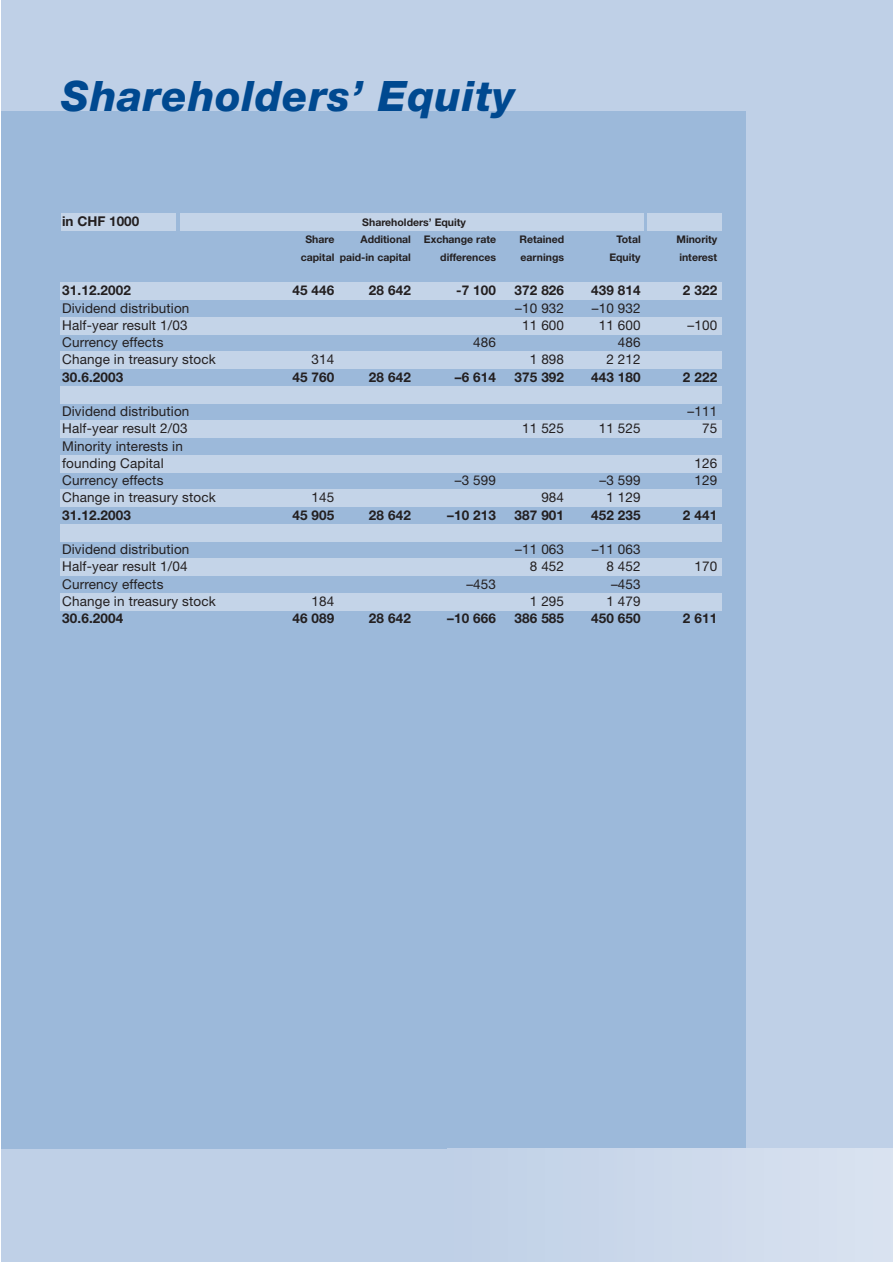
<style>
.page{position:relative;width:893px;height:1262px;background:#fff}
.page>*{position:absolute;margin:0;border:0;box-sizing:border-box;transform-origin:0 0}
.t1{font:italic 800 42px "Helvetica Neue";letter-spacing:.02em;color:#004990}
.t2{font:13.5px/17.2px "Helvetica Neue";letter-spacing:.01em;color:#231f20}
.t3{font:700 13.5px "Helvetica Neue";letter-spacing:.01em;color:#231f20}
.t4{font:700 10.5px "Helvetica Neue";color:#231f20}
</style>
<div class="page">
<div style="left:1px;top:0;width:891px;height:1262px;background:#bfd0e7"></div>
<div style="left:1px;top:111px;width:744px;height:1037px;background:#9cb9da"></div>
<div style="left:448px;top:1148px;width:444px;height:114px;background:#ccd9eb"></div>
<div style="left:61px;top:282px;width:661px;height:18px;background:#c4d4e8"></div>
<div style="left:61px;top:317px;width:661px;height:17px;background:#c4d4e8"></div>
<div style="left:61px;top:351px;width:661px;height:18px;background:#c4d4e8"></div>
<div style="left:61px;top:386px;width:661px;height:17px;background:#c4d4e8"></div>
<div style="left:61px;top:420px;width:661px;height:18px;background:#c4d4e8"></div>
<div style="left:61px;top:455px;width:661px;height:17px;background:#c4d4e8"></div>
<div style="left:61px;top:489px;width:661px;height:18px;background:#c4d4e8"></div>
<div style="left:61px;top:524px;width:661px;height:17px;background:#c4d4e8"></div>
<div style="left:61px;top:558px;width:661px;height:18px;background:#c4d4e8"></div>
<div style="left:61px;top:593px;width:661px;height:17px;background:#c4d4e8"></div>
<div style="left:180px;top:213px;width:463px;height:18px;background:#c4d4e8"></div>
<div style="left:61px;top:213px;width:114px;height:18px;background:#c4d4e8"></div>
<div style="left:647px;top:213px;width:75px;height:18px;background:#c4d4e8"></div>
<h1 class="t1" style="left:61px;top:81px;width:455px">Shareholders’ Equity</h1>
<p class="t3" style="left:62px;top:217px;width:79px">in CHF 1000</p>
<p class="t4" style="left:362px;top:219px;width:105px">Shareholders’ Equity</p>
<p class="t4" style="left:305px;top:236px;width:30px">Share</p>
<p class="t4" style="left:360px;top:236px;width:137px">Additional Exchange rate</p>
<p class="t4" style="left:519px;top:236px;width:46px">Retained</p>
<p class="t4" style="left:616px;top:236px;width:26px">Total</p>
<p class="t4" style="left:676px;top:236px;width:42px">Minority</p>
<p class="t4" style="left:301px;top:253px;width:112px">capital paid-in capital</p>
<p class="t4" style="left:440px;top:253px;width:57px">differences</p>
<p class="t4" style="left:520px;top:253px;width:45px">earnings</p>
<p class="t4" style="left:609px;top:253px;width:33px">Equity</p>
<p class="t4" style="left:679px;top:253px;width:39px">interest</p>
<p class="t3" style="left:62px;top:286px;width:70px">31.12.2002</p>
<p class="t3" style="left:292px;top:286px;width:44px">45 446</p>
<p class="t3" style="left:369px;top:286px;width:44px">28 642</p>
<p class="t3" style="left:456px;top:286px;width:42px">-7 100</p>
<p class="t3" style="left:514px;top:286px;width:51px">372 826</p>
<p class="t3" style="left:591px;top:286px;width:51px">439 814</p>
<p class="t3" style="left:683px;top:286px;width:36px">2 322</p>
<p class="t2" style="left:62px;top:300px;width:129px">Dividend distribution</p>
<p class="t2" style="left:515px;top:300px;width:50px">–10 932</p>
<p class="t2" style="left:591px;top:300px;width:50px">–10 932</p>
<p class="t2" style="left:62px;top:318px;width:127px">Half-year result 1/03</p>
<p class="t2" style="left:522px;top:318px;width:44px">11 600</p>
<p class="t2" style="left:598px;top:318px;width:44px">11 600</p>
<p class="t2" style="left:687px;top:318px;width:31px">–100</p>
<p class="t2" style="left:62px;top:335px;width:103px">Currency effects</p>
<p class="t2" style="left:473px;top:335px;width:24px">486</p>
<p class="t2" style="left:618px;top:335px;width:24px">486</p>
<p class="t2" style="left:62px;top:352px;width:155px">Change in treasury stock</p>
<p class="t2" style="left:311px;top:352px;width:24px">314</p>
<p class="t2" style="left:529px;top:352px;width:36px">1 898</p>
<p class="t2" style="left:606px;top:352px;width:36px">2 212</p>
<p class="t3" style="left:62px;top:372px;width:63px">30.6.2003</p>
<p class="t3" style="left:292px;top:372px;width:44px">45 760</p>
<p class="t3" style="left:369px;top:372px;width:44px">28 642</p>
<p class="t3" style="left:455px;top:372px;width:43px">–6 614</p>
<p class="t3" style="left:514px;top:372px;width:51px">375 392</p>
<p class="t3" style="left:591px;top:372px;width:51px">443 180</p>
<p class="t3" style="left:683px;top:372px;width:36px">2 222</p>
<p class="t2" style="left:62px;top:404px;width:129px">Dividend distribution</p>
<p class="t2" style="left:687px;top:404px;width:31px">–111</p>
<p class="t2" style="left:62px;top:421px;width:127px">Half-year result 2/03</p>
<p class="t2" style="left:522px;top:421px;width:44px">11 525</p>
<p class="t2" style="left:598px;top:421px;width:44px">11 525</p>
<p class="t2" style="left:702px;top:421px;width:17px">75</p>
<p class="t2" style="left:62px;top:438px;width:122px">Minority interests in founding Capital</p>
<p class="t2" style="left:694px;top:456px;width:24px">126</p>
<p class="t2" style="left:62px;top:473px;width:103px">Currency effects</p>
<p class="t2" style="left:455px;top:473px;width:43px">–3 599</p>
<p class="t2" style="left:599px;top:473px;width:43px">–3 599</p>
<p class="t2" style="left:694px;top:473px;width:24px">129</p>
<p class="t2" style="left:62px;top:490px;width:155px">Change in treasury stock</p>
<p class="t2" style="left:311px;top:490px;width:24px">145</p>
<p class="t2" style="left:541px;top:490px;width:24px">984</p>
<p class="t2" style="left:606px;top:490px;width:36px">1 129</p>
<p class="t3" style="left:62px;top:510px;width:70px">31.12.2003</p>
<p class="t3" style="left:292px;top:510px;width:44px">45 905</p>
<p class="t3" style="left:369px;top:510px;width:44px">28 642</p>
<p class="t3" style="left:447px;top:510px;width:50px">–10 213</p>
<p class="t3" style="left:514px;top:510px;width:51px">387 901</p>
<p class="t3" style="left:591px;top:510px;width:51px">452 235</p>
<p class="t3" style="left:683px;top:510px;width:36px">2 441</p>
<p class="t2" style="left:62px;top:542px;width:129px">Dividend distribution</p>
<p class="t2" style="left:515px;top:542px;width:50px">–11 063</p>
<p class="t2" style="left:591px;top:542px;width:50px">–11 063</p>
<p class="t2" style="left:62px;top:559px;width:127px">Half-year result 1/04</p>
<p class="t2" style="left:529px;top:559px;width:36px">8 452</p>
<p class="t2" style="left:606px;top:559px;width:36px">8 452</p>
<p class="t2" style="left:694px;top:559px;width:24px">170</p>
<p class="t2" style="left:62px;top:576px;width:103px">Currency effects</p>
<p class="t2" style="left:466px;top:576px;width:31px">–453</p>
<p class="t2" style="left:611px;top:576px;width:31px">–453</p>
<p class="t2" style="left:62px;top:594px;width:155px">Change in treasury stock</p>
<p class="t2" style="left:311px;top:594px;width:24px">184</p>
<p class="t2" style="left:529px;top:594px;width:36px">1 295</p>
<p class="t2" style="left:606px;top:594px;width:36px">1 479</p>
<p class="t3" style="left:62px;top:613px;width:63px">30.6.2004</p>
<p class="t3" style="left:292px;top:613px;width:44px">46 089</p>
<p class="t3" style="left:369px;top:613px;width:44px">28 642</p>
<p class="t3" style="left:447px;top:613px;width:50px">–10 666</p>
<p class="t3" style="left:514px;top:613px;width:51px">386 585</p>
<p class="t3" style="left:591px;top:613px;width:51px">450 650</p>
<p class="t3" style="left:683px;top:613px;width:36px">2 611</p>
</div>
